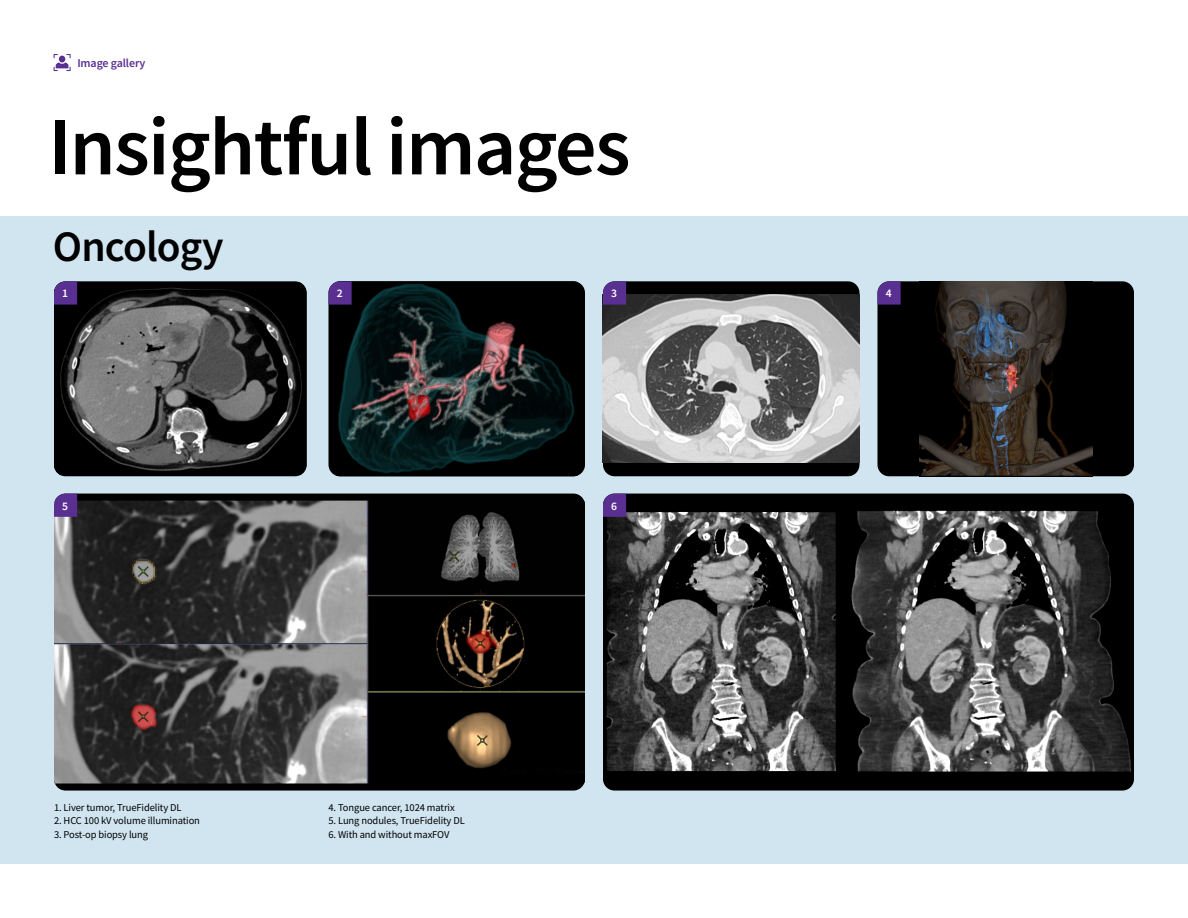
<style>
.page{position:relative;width:1188px;height:918px;background:#fff}
.page>*{position:absolute;margin:0;border:0;box-sizing:border-box;transform-origin:0 0}
.Headline_45{font:600 82.5px "Source Sans Pro";letter-spacing:-.02em;color:#000}
.Headline_35{font:600 43.5px "Source Sans Pro";letter-spacing:-.02em;color:#000}
.Chapter_Header{font:600 12px "Source Sans Pro";letter-spacing:-.01em;color:#5a2f92}
.Body_Head{font:600 11.55px "Source Sans Pro";color:#fff}
.t1{font:10.5px "Source Sans Pro";letter-spacing:-.01em;color:#000}
</style>
<div class="page">
<div style="left:0;top:216px;width:1188px;height:648px;background:#d0e5f0"></div>
<img style="left:54px;top:283px;width:253px;height:192px">
<div style="left:54px;top:494px;width:531px;height:297px;background:#000;border-radius:12px"></div>
<img style="left:54px;top:501px;width:531px;height:283px">
<div style="left:603px;top:494px;width:531px;height:297px;background:#000;border-radius:12px"></div>
<img style="left:606px;top:508px;width:526px;height:264px">
<div style="left:328px;top:281px;width:257px;height:195px;background:#000;border-radius:12px"></div>
<img style="left:336px;top:281px;width:242px;height:195px">
<div style="left:603px;top:281px;width:257px;height:195px;background:#000;border-radius:12px"></div>
<img style="left:603px;top:295px;width:256px;height:168px">
<div style="left:877px;top:281px;width:257px;height:195px;background:#000;border-radius:12px"></div>
<img style="left:919px;top:281px;width:173px;height:195px">
<svg style="left:54px;top:281px;width:23px;height:24px"></svg>
<svg style="left:54px;top:494px;width:23px;height:23px"></svg>
<svg style="left:603px;top:494px;width:23px;height:23px"></svg>
<svg style="left:328px;top:281px;width:24px;height:24px"></svg>
<svg style="left:603px;top:281px;width:23px;height:24px"></svg>
<svg style="left:878px;top:281px;width:23px;height:24px"></svg>
<svg style="left:54px;top:54px;width:17px;height:17px"></svg>
<p class="Chapter_Header" style="left:77px;top:55px;width:70px">Image gallery</p>
<p class="Headline_45" style="left:48px;top:93px;width:584px">Insightful images</p>
<p class="Headline_35" style="left:53px;top:218px;width:172px">Oncology</p>
<p class="Body_Head" style="left:62px;top:286px;width:7px">1</p>
<p class="Body_Head" style="left:337px;top:286px;width:7px">2</p>
<p class="Body_Head" style="left:611px;top:286px;width:7px">3</p>
<p class="Body_Head" style="left:886px;top:286px;width:7px">4</p>
<p class="Body_Head" style="left:62px;top:498px;width:7px">5</p>
<p class="Body_Head" style="left:611px;top:498px;width:7px">6</p>
<p class="t1" style="left:54px;top:801px;width:129px">1. Liver tumor, TrueFidelity DL</p>
<p class="t1" style="left:54px;top:814px;width:148px">2. HCC 100 kV volume illumination</p>
<p class="t1" style="left:54px;top:828px;width:96px">3. Post-op biopsy lung</p>
<p class="t1" style="left:328px;top:801px;width:128px">4. Tongue cancer, 1024 matrix</p>
<p class="t1" style="left:328px;top:814px;width:138px">5. Lung nodules, TrueFidelity DL</p>
<p class="t1" style="left:328px;top:828px;width:122px">6. With and without maxFOV</p>
</div>
